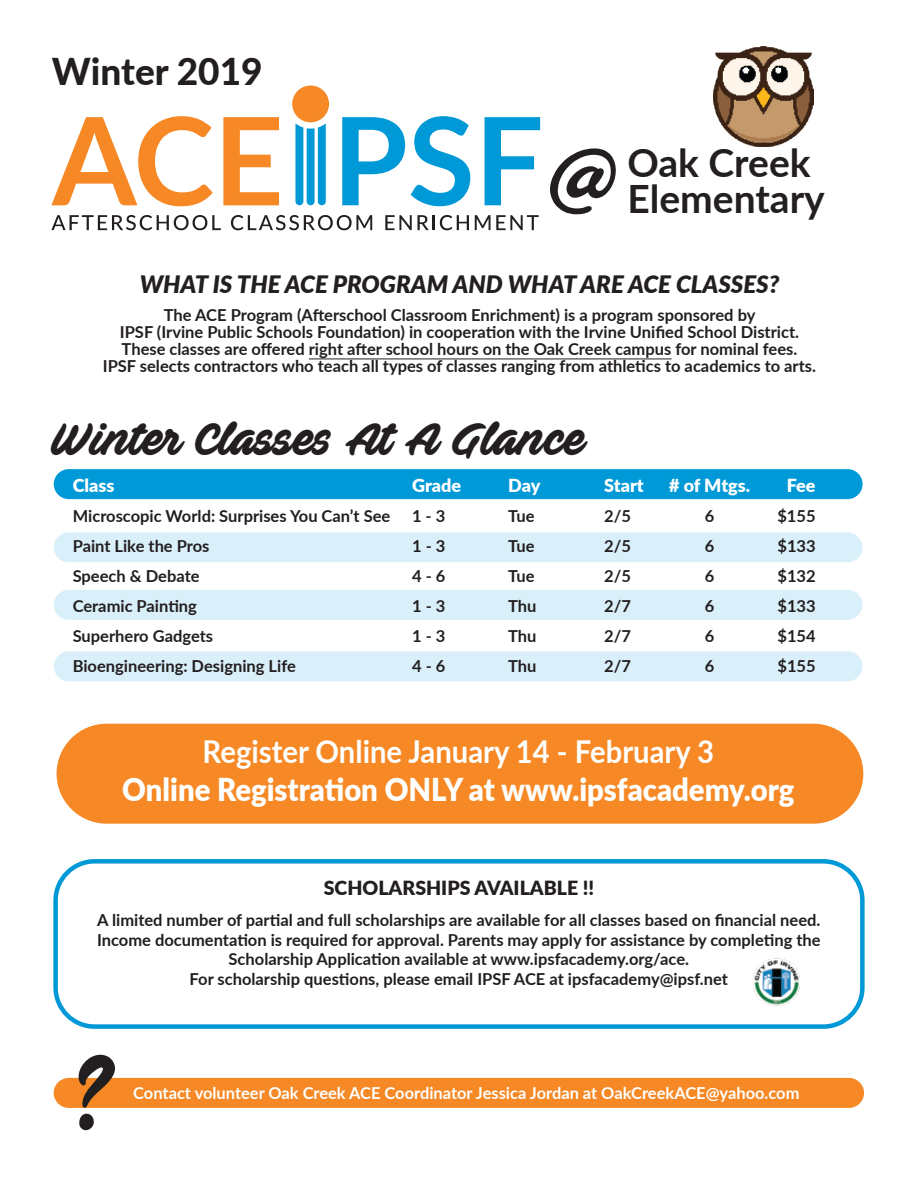
<style>
.page{position:relative;width:918px;height:1188px;background:#fff}
.page>*{position:absolute;margin:0;border:0;box-sizing:border-box;transform-origin:0 0}
.t1{font:88.5px "Barley Script PERSONALUSE";color:#231f20}
.t2{font:45px "Ave Fedan PERSONALUSEONLY";color:#231f20}
.t3{font:700 39px/36px "Lato";color:#231f20}
.t4{font:800 37.05px "Lato";color:#231f20}
.t5{font:900 31.5px "Lato";color:#fff;scale:.93 1}
.t6{font:700 31.5px "Lato";color:#fff;scale:.93 1}
.t7{font:italic 900 24px "Lato";color:#231f20}
.t8{font:900 19.5px "Lato";color:#231f20}
.t9{font:900 18px "Lato";color:#fff}
.t10{font:700 16.5px/17.2px "Lato";color:#231f20;text-align:center}
.t11{font:700 16.5px "Lato";color:#fff}
</style>
<div class="page">
<div style="left:54px;top:651px;width:809px;height:30px;background:#d9eff9;border-radius:15px"></div>
<div style="left:54px;top:532px;width:809px;height:30px;background:#d9eff9;border-radius:15px"></div>
<div style="left:54px;top:590px;width:809px;height:30px;background:#d9eff9;border-radius:15px"></div>
<div style="left:57px;top:724px;width:806px;height:100px;background:#f68925;border-radius:50px"></div>
<div style="left:54px;top:1078px;width:810px;height:30px;background:#f68925;border-radius:15px"></div>
<div style="left:54px;top:469px;width:809px;height:30px;background:#0099d8;border-radius:15px"></div>
<svg style="left:51px;top:116px;width:162px;height:90px"></svg>
<svg style="left:223px;top:117px;width:56px;height:88px"></svg>
<svg style="left:342px;top:117px;width:63px;height:88px"></svg>
<svg style="left:411px;top:116px;width:59px;height:90px"></svg>
<svg style="left:485px;top:117px;width:55px;height:88px"></svg>
<div style="left:292px;top:86px;width:37px;height:36px;background:#f68926;border-radius:50%"></div>
<svg style="left:295px;top:123px;width:31px;height:82px"></svg>
<svg style="left:51px;top:215px;width:170px;height:15px"></svg>
<svg style="left:231px;top:215px;width:141px;height:15px"></svg>
<svg style="left:385px;top:215px;width:27px;height:15px"></svg>
<svg style="left:418px;top:215px;width:51px;height:15px"></svg>
<svg style="left:475px;top:215px;width:64px;height:15px"></svg>
<hr style="left:309px;top:359px;width:363px;height:1px;background:#231f20">
<img style="left:714px;top:47px;width:99px;height:99px">
<img style="left:753px;top:958px;width:47px;height:48px">
<div style="left:53px;top:859px;width:812px;height:170px;border:4px solid #0099d8;border-radius:39px"></div>
<svg style="left:59px;top:1077px;width:73px;height:31px"></svg>
<h3 class="t4" style="left:52px;top:44px;width:212px">Winter 2019</h3>
<h1 class="t1" style="left:550px;top:111px;width:73px">@</h1>
<h3 class="t3" style="left:627px;top:143px;width:199px">Oak Creek<br>Elementary</h3>
<h3 class="t7" style="left:140px;top:266px;width:641px">WHAT IS THE ACE PROGRAM AND WHAT ARE ACE CLASSES?</h3>
<p class="t10" style="left:103px;top:305px;width:715px">The ACE Program (Afterschool Classroom Enrichment) is a program sponsored by<br>IPSF (Irvine Public Schools Foundation) in cooperation with the Irvine Unified School District.<br>These classes are offered right after school hours on the Oak Creek campus for nominal fees.<br>IPSF selects contractors who teach all types of classes ranging from athletics to academics to arts.</p>
<h2 class="t2" style="left:51px;top:411px;width:536px">Winter Classes At A Glance</h2>
<p class="t9" style="left:73px;top:472px;width:43px">Class</p>
<p class="t9" style="left:412px;top:472px;width:51px">Grade</p>
<p class="t9" style="left:508px;top:472px;width:34px">Day</p>
<p class="t9" style="left:604px;top:472px;width:41px">Start</p>
<p class="t9" style="left:669px;top:472px;width:83px"># of Mtgs.</p>
<p class="t9" style="left:787px;top:472px;width:30px">Fee</p>
<p class="t10" style="left:73px;top:507px;width:319px">Microscopic World: Surprises You Can’t See</p>
<p class="t10" style="left:412px;top:507px;width:35px">1 - 3</p>
<p class="t10" style="left:508px;top:507px;width:28px">Tue</p>
<p class="t10" style="left:604px;top:507px;width:28px">2/5</p>
<p class="t10" style="left:705px;top:507px;width:11px">6</p>
<p class="t10" style="left:777px;top:507px;width:40px">$155</p>
<p class="t10" style="left:73px;top:537px;width:138px">Paint Like the Pros</p>
<p class="t10" style="left:412px;top:537px;width:35px">1 - 3</p>
<p class="t10" style="left:508px;top:537px;width:28px">Tue</p>
<p class="t10" style="left:604px;top:537px;width:28px">2/5</p>
<p class="t10" style="left:705px;top:537px;width:11px">6</p>
<p class="t10" style="left:777px;top:537px;width:40px">$133</p>
<p class="t10" style="left:73px;top:567px;width:128px">Speech &amp; Debate</p>
<p class="t10" style="left:412px;top:567px;width:35px">4 - 6</p>
<p class="t10" style="left:508px;top:567px;width:28px">Tue</p>
<p class="t10" style="left:604px;top:567px;width:28px">2/5</p>
<p class="t10" style="left:705px;top:567px;width:11px">6</p>
<p class="t10" style="left:777px;top:567px;width:40px">$132</p>
<p class="t10" style="left:73px;top:597px;width:126px">Ceramic Painting</p>
<p class="t10" style="left:412px;top:597px;width:35px">1 - 3</p>
<p class="t10" style="left:508px;top:597px;width:30px">Thu</p>
<p class="t10" style="left:604px;top:597px;width:28px">2/7</p>
<p class="t10" style="left:705px;top:597px;width:11px">6</p>
<p class="t10" style="left:777px;top:597px;width:40px">$133</p>
<p class="t10" style="left:73px;top:627px;width:142px">Superhero Gadgets</p>
<p class="t10" style="left:412px;top:627px;width:35px">1 - 3</p>
<p class="t10" style="left:508px;top:627px;width:30px">Thu</p>
<p class="t10" style="left:604px;top:627px;width:28px">2/7</p>
<p class="t10" style="left:705px;top:627px;width:11px">6</p>
<p class="t10" style="left:777px;top:627px;width:40px">$154</p>
<p class="t10" style="left:73px;top:657px;width:225px">Bioengineering: Designing Life</p>
<p class="t10" style="left:412px;top:657px;width:35px">4 - 6</p>
<p class="t10" style="left:508px;top:657px;width:30px">Thu</p>
<p class="t10" style="left:604px;top:657px;width:28px">2/7</p>
<p class="t10" style="left:705px;top:657px;width:11px">6</p>
<p class="t10" style="left:777px;top:657px;width:40px">$155</p>
<h3 class="t6" style="left:203px;top:729px;width:552px">Register Online January 14 - February 3</h3>
<h3 class="t5" style="left:122px;top:766px;width:724px">Online Registration ONLY at www.ipsfacademy.org</h3>
<p class="t8" style="left:324px;top:873px;width:272px">SCHOLARSHIPS AVAILABLE !!</p>
<p class="t10" style="left:97px;top:909px;width:725px;line-height:19.8px">A limited number of partial and full scholarships are available for all classes based on financial need.<br>Income documentation is required for approval. Parents may apply for assistance by completing the Scholarship Application available at www.ipsfacademy.org/ace.<br>For scholarship questions, please email IPSF ACE at ipsfacademy@ipsf.net</p>
<p class="t11" style="left:133px;top:1081px;width:668px">Contact volunteer Oak Creek ACE Coordinator Jessica Jordan at OakCreekACE@yahoo.com</p>
</div>
